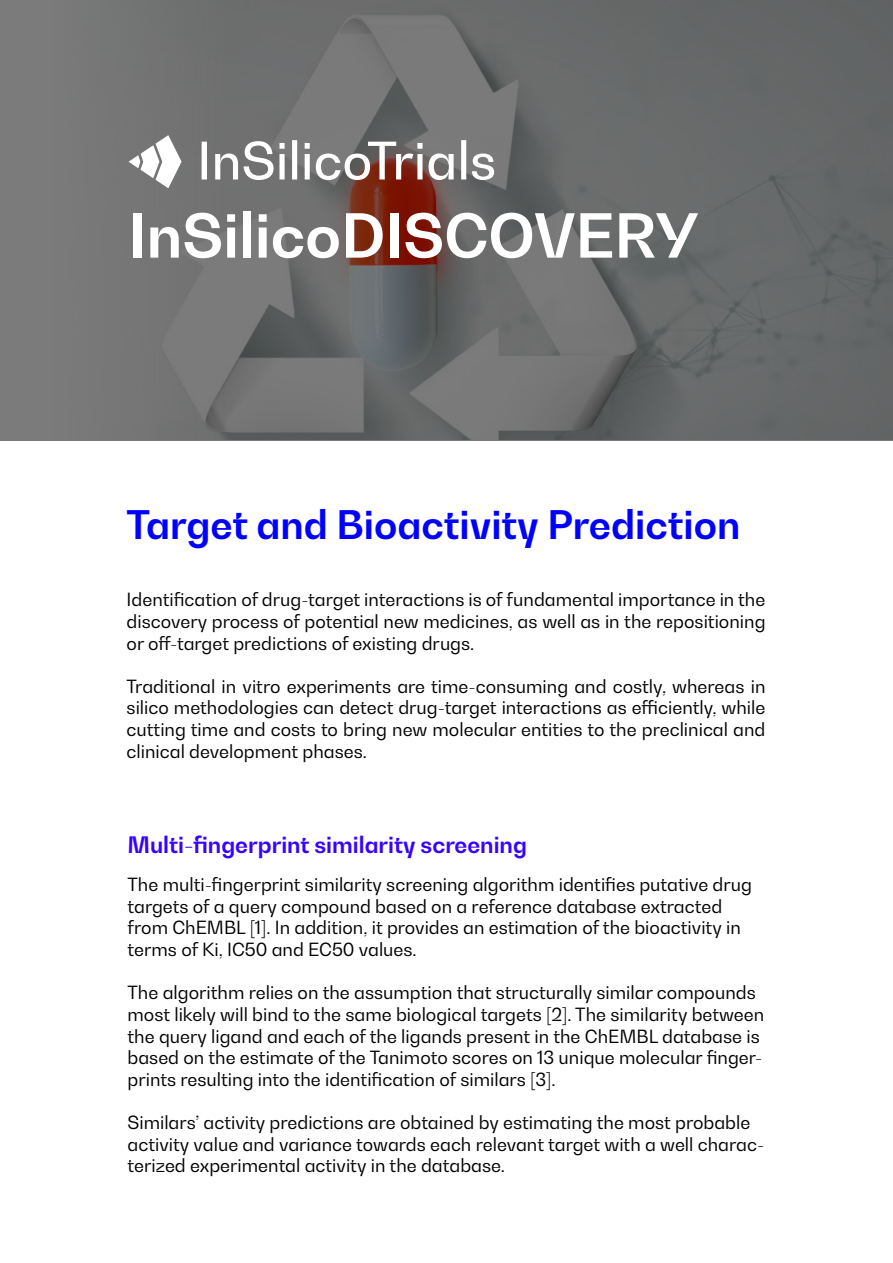
<style>
.page{position:relative;width:893px;height:1263px;background:#fff}
.page>*{position:absolute;margin:0;border:0;box-sizing:border-box;transform-origin:0 0}
.t1{font:700 60px "Bw Gradual DEMO";color:#fff}
.t2{font:700 39px "Bw Gradual DEMO";color:#00f}
.t3{font:700 22.5px "Bw Gradual DEMO";color:#3703ff}
.t4{font:18px/21.6px "Bw Gradual DEMO";color:#000}
</style>
<div class="page">
<svg style="left:0;top:0;width:893px;height:441px;background:#6d6c6c"></svg>
<svg style="left:128px;top:135px;width:366px;height:53px"></svg>
<p class="t1" style="left:128px;top:196px;width:571px">InSilicoDISCOVERY</p>
<p class="t2" style="left:127px;top:499px;width:615px">Target and Bioactivity Prediction</p>
<p class="t4" style="left:127px;top:588px;width:640px;text-align:justify">Identification of drug-target interactions is of fundamental importance in the discovery process of potential new medicines, as well as in the repositioning or off-target predictions of existing drugs.</p>
<p class="t4" style="left:127px;top:675px;width:640px;text-align:justify">Traditional in vitro experiments are time-consuming and costly, whereas in silico methodologies can detect drug-target interactions as efficiently, while cutting time and costs to bring new molecular entities to the preclinical and clinical development phases.</p>
<p class="t3" style="left:128px;top:830px;width:401px">Multi-fingerprint similarity screening</p>
<p class="t4" style="left:128px;top:873px;width:626px">The multi-fingerprint similarity screening algorithm identifies putative drug targets of a query compound based on a reference database extracted from ChEMBL [1]. In addition, it provides an estimation of the bioactivity in terms of Ki, IC50 and EC50 values.</p>
<p class="t4" style="left:128px;top:981px;width:638px">The algorithm relies on the assumption that structurally similar compounds most likely will bind to the same biological targets [2]. The similarity between the query ligand and each of the ligands present in the ChEMBL database is based on the estimate of the Tanimoto scores on 13 unique molecular finger&shy;prints resulting into the identification of similars [3].</p>
<p class="t4" style="left:128px;top:1111px;width:638px">Similars’ activity predictions are obtained by estimating the most probable activity value and variance towards each relevant target with a well charac&shy;terized experimental activity in the database.</p>
</div>
